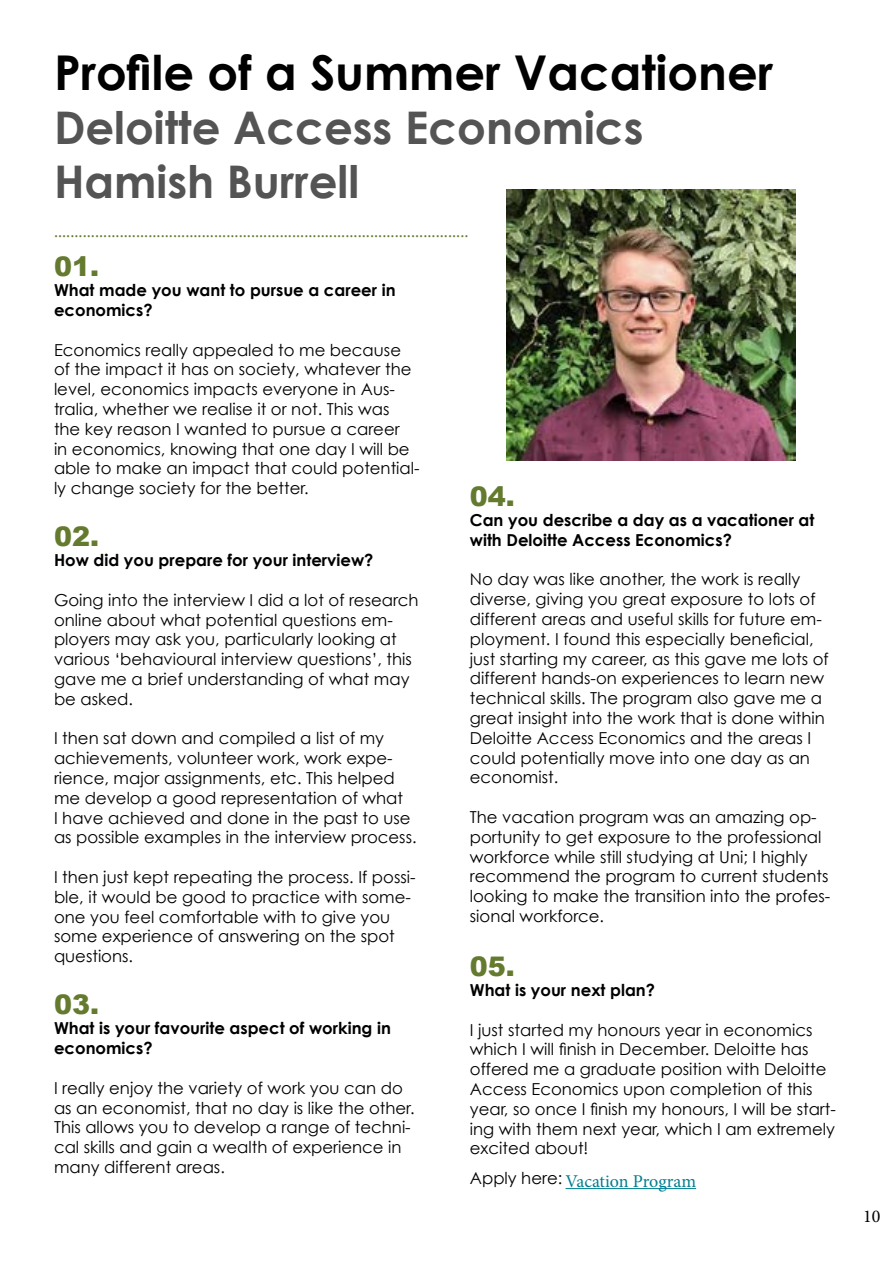
<style>
.page{position:relative;width:893px;height:1263px;background:#fff}
.page>*{position:absolute;margin:0;border:0;box-sizing:border-box;transform-origin:0 0}
.t1{font:700 48px "Century Gothic";color:#000}
.t2{font:700 45px/54px "Century Gothic";color:#555454}
.t3{font:900 27px "Arial";color:#647a2e}
.t4{font:18px "Minion Pro";color:#647a2e}
.t5{font:18px "Minion Pro";color:#007e91}
.t6{font:18px "Minion Pro";color:#000}
.t7{font:16.5px/19.8px "Century Gothic";color:#000}
.t8{font:700 16.5px/19.8px "Century Gothic";color:#000}
</style>
<div class="page">
<img style="left:506px;top:189px;width:289px;height:271px">
<hr style="left:566px;top:1188px;width:130px;height:1px;background:#007e91">
<h1 class="t1" style="left:54px;top:42px;width:721px">Profile of a Summer Vacationer</h1>
<h2 class="t2" style="left:54px;top:100px;width:591px">Deloitte Access Economics<br>Hamish Burrell</h2>
<p class="t4" style="left:54px;top:219px;width:416px">.....................................................................................................</p>
<h3 class="t3" style="left:54px;top:247px;width:47px">01.</h3>
<p class="t8" style="left:54px;top:280px;width:343px">What made you want to pursue a career in economics?</p>
<p class="t7" style="left:54px;top:339px;width:367px">Economics really appealed to me because of the impact it has on society, whatever the level, economics impacts everyone in Aus&shy;tralia, whether we realise it or not. This was the key reason I wanted to pursue a career<br>in economics, knowing that one day I will be able to make an impact that could potential&shy;ly change society for the better.</p>
<h3 class="t3" style="left:54px;top:517px;width:47px">02.</h3>
<p class="t8" style="left:54px;top:550px;width:321px">How did you prepare for your interview?</p>
<p class="t7" style="left:54px;top:590px;width:366px">Going into the interview I did a lot of research online about what potential questions em&shy;ployers may ask you, particularly looking at various ‘behavioural interview questions’, this gave me a brief understanding of what may be asked.</p>
<p class="t7" style="left:54px;top:728px;width:364px">I then sat down and compiled a list of my achievements, volunteer work, work expe&shy;rience, major assignments, etc. This helped me develop a good representation of what<br>I have achieved and done in the past to use as possible examples in the interview process.</p>
<p class="t7" style="left:54px;top:867px;width:363px">I then just kept repeating the process. If possi&shy;ble, it would be good to practice with some&shy;one you feel comfortable with to give you some experience of answering on the spot questions.</p>
<h3 class="t3" style="left:54px;top:985px;width:47px">03.</h3>
<p class="t8" style="left:54px;top:1018px;width:338px">What is your favourite aspect of working in economics?</p>
<p class="t7" style="left:54px;top:1077px;width:362px">I really enjoy the variety of work you can do as an economist, that no day is like the other.<br>This allows you to develop a range of techni&shy;cal skills and gain a wealth of experience in many different areas.</p>
<h3 class="t3" style="left:470px;top:477px;width:47px">04.</h3>
<p class="t8" style="left:470px;top:510px;width:346px">Can you describe a day as a vacationer at with Deloitte Access Economics?</p>
<p class="t7" style="left:470px;top:569px;width:360px">No day was like another, the work is really diverse, giving you great exposure to lots of different areas and useful skills for future em&shy;ployment. I found this especially beneficial, just starting my career, as this gave me lots of different hands-on experiences to learn new technical skills. The program also gave me a great insight into the work that is done within Deloitte Access Economics and the areas I could potentially move into one day as an economist.</p>
<p class="t7" style="left:470px;top:807px;width:362px">The vacation program was an amazing op&shy;portunity to get exposure to the professional workforce while still studying at Uni; I highly recommend the program to current students looking to make the transition into the profes&shy;sional workforce.</p>
<h3 class="t3" style="left:470px;top:947px;width:47px">05.</h3>
<p class="t8" style="left:470px;top:980px;width:187px">What is your next plan?</p>
<p class="t7" style="left:470px;top:1019px;width:368px">I just started my honours year in economics which I will finish in December. Deloitte has offered me a graduate position with Deloitte Access Economics upon completion of this year, so once I finish my honours, I will be start&shy;ing with them next year, which I am extremely excited about!</p>
<p class="t5" style="left:566px;top:1169px;width:132px">Vacation Program</p>
<p class="t7" style="left:470px;top:1168px;width:94px">Apply here:</p>
<p class="t6" style="left:863px;top:1204px;width:19px">10</p>
</div>
